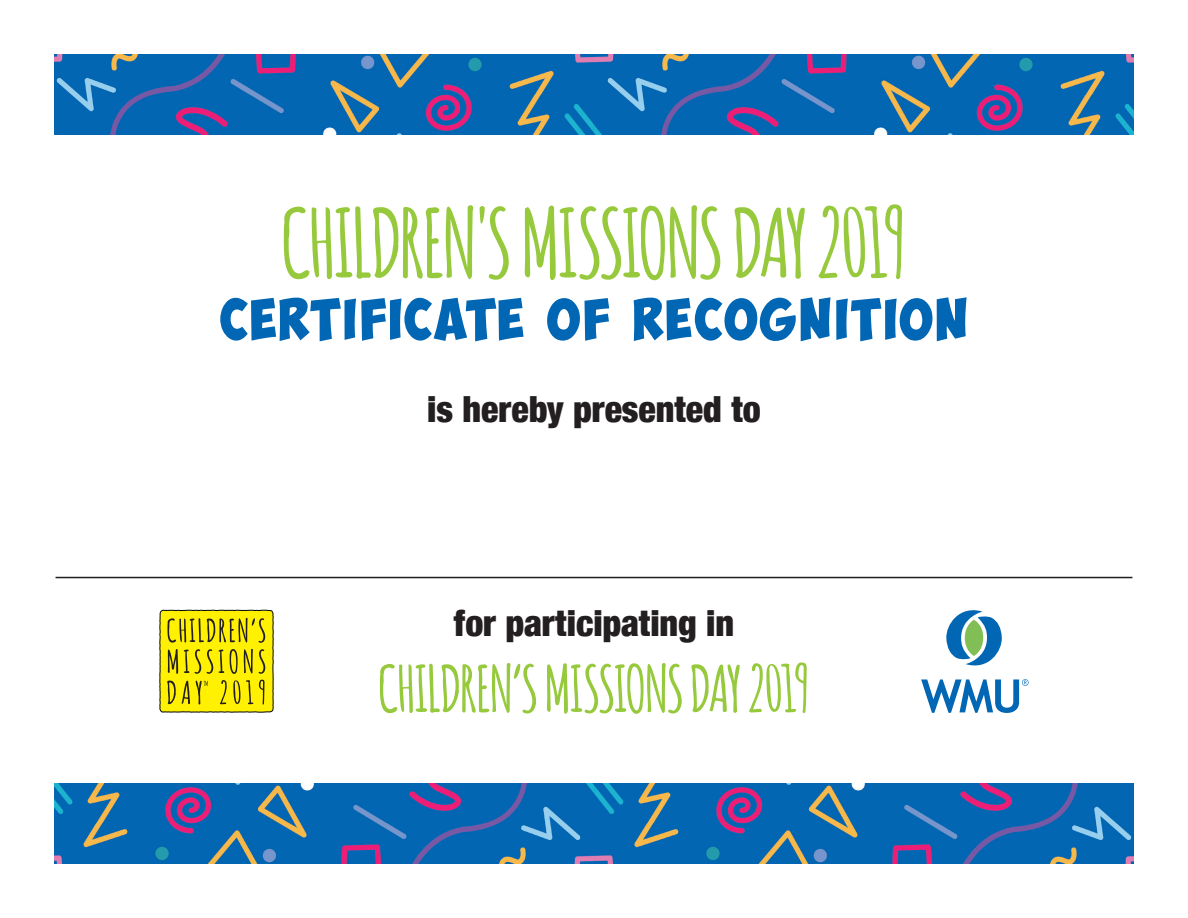
<style>
.page{position:relative;width:1188px;height:918px;background:#fff}
.page>*{position:absolute;margin:0;border:0;box-sizing:border-box;transform-origin:0 0}
.Heading_1{font:700 93px "Amatic";letter-spacing:-.015em;color:#96c93c}
.t1{font:700 63px "Amatic";letter-spacing:-.01em;color:#96c93c}
.t2{font:54px "Obelix Pro";letter-spacing:.04em;color:#0166b3}
.t3{font:900 condensed 36px "Helvetica Neue";color:#231f20}
</style>
<div class="page">
<img style="left:54px;top:54px;width:1080px;height:81px">
<img style="left:54px;top:783px;width:1080px;height:81px">
<hr style="left:56px;top:577px;width:1076px;height:1px;background:#231f20">
<svg style="left:159px;top:610px;width:115px;height:103px;background:#d8cc09"></svg>
<svg style="left:946px;top:610px;width:56px;height:56px"></svg>
<svg style="left:921px;top:679px;width:108px;height:34px"></svg>
<p class="Heading_1" style="left:281px;top:191px;width:627px">CHILDREN'S MISSIONS DAY 2019</p>
<p class="t2" style="left:220px;top:284px;width:749px">CERTIFICATE OF RECOGNITION</p>
<p class="t3" style="left:427px;top:379px;width:335px">is hereby presented to</p>
<p class="t3" style="left:454px;top:594px;width:282px">for participating in</p>
<p class="t1" style="left:378px;top:653px;width:433px">CHILDREN’S MISSIONS DAY 2019</p>
</div>
